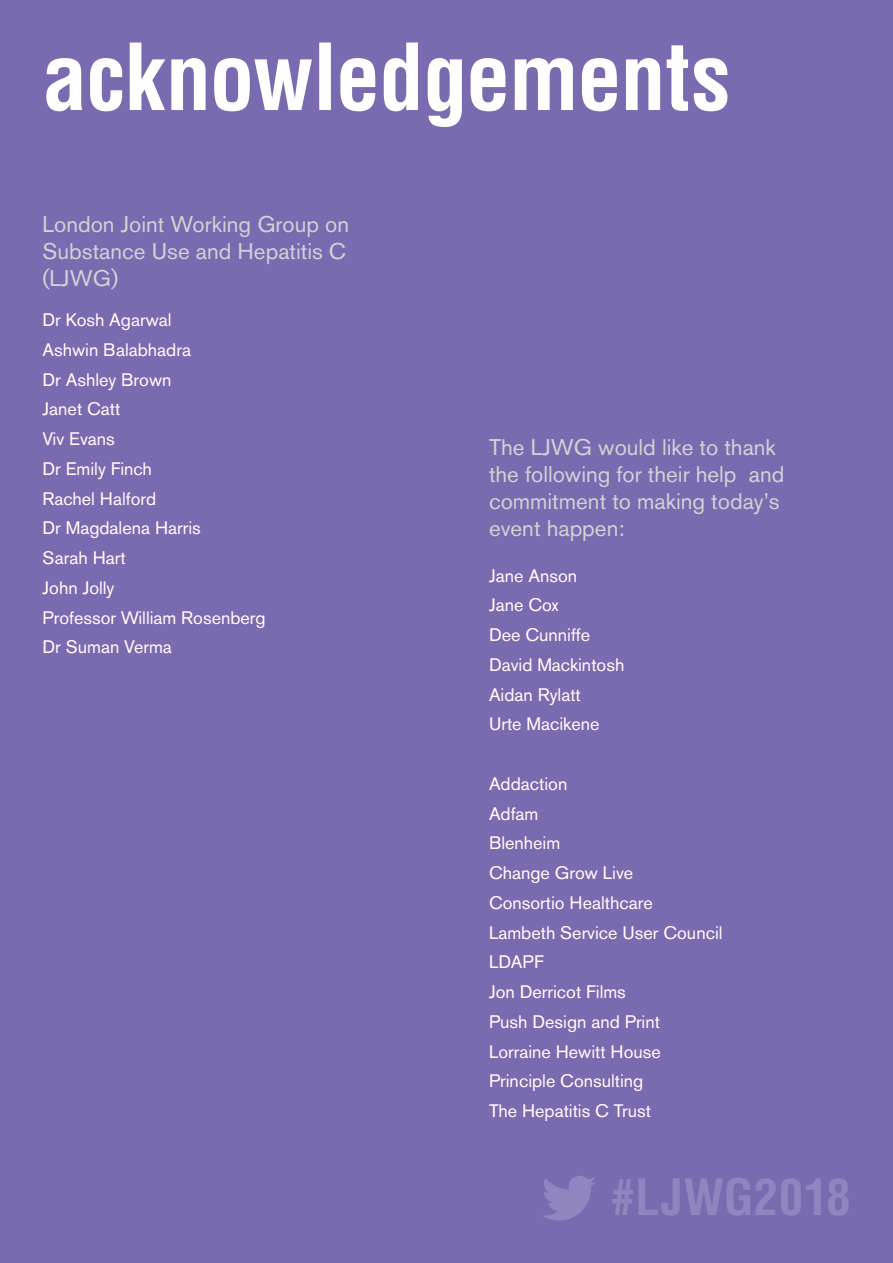
<style>
.page{position:relative;width:893px;height:1263px;background:#7a6aaf}
.page>*{position:absolute;margin:0;border:0;box-sizing:border-box;transform-origin:0 0}
.t1{font:700 condensed 90px "Helvetica";letter-spacing:-.015em;color:#fff}
.t2{font:700 condensed 48.9px "Helvetica";letter-spacing:.005em;color:#9284be}
.t3{font:22.5px/27px "Akzidenz Grotesk BQ";color:#d1d3d4}
.t4{font:18px/29.7px "Akzidenz Grotesk Pro";color:#fff}
</style>
<div class="page">
<svg style="left:543px;top:1176px;width:53px;height:44px"></svg>
<h1 class="t1" style="left:43px;top:18px;width:690px">acknowledgements</h1>
<p class="t3" style="left:43px;top:210px;width:308px">London Joint Working Group on<br>Substance Use and Hepatitis C (LJWG)</p>
<p class="t4" style="left:43px;top:305px;width:225px">Dr Kosh Agarwal<br>Ashwin Balabhadra<br>Dr Ashley Brown<br>Janet Catt<br>Viv Evans<br>Dr Emily Finch<br>Rachel Halford<br>Dr Magdalena Harris<br>Sarah Hart<br>John Jolly<br>Professor William Rosenberg<br>Dr Suman Verma</p>
<p class="t3" style="left:489px;top:434px;width:297px">The LJWG would like to thank the following for their help and commitment to making today’s event happen:</p>
<p class="t4" style="left:489px;top:560px;width:137px">Jane Anson<br>Jane Cox<br>Dee Cunniffe<br>David Mackintosh<br>Aidan Rylatt<br>Urte Macikene</p>
<p class="t4" style="left:489px;top:769px;width:235px">Addaction<br>Adfam<br>Blenheim<br>Change Grow Live<br>Consortio Healthcare<br>Lambeth Service User Council<br>LDAPF<br>Jon Derricot Films<br>Push Design and Print<br>Lorraine Hewitt House<br>Principle Consulting<br>The Hepatitis C Trust</p>
<h2 class="t2" style="left:611px;top:1164px;width:241px">#LJWG2018</h2>
</div>
